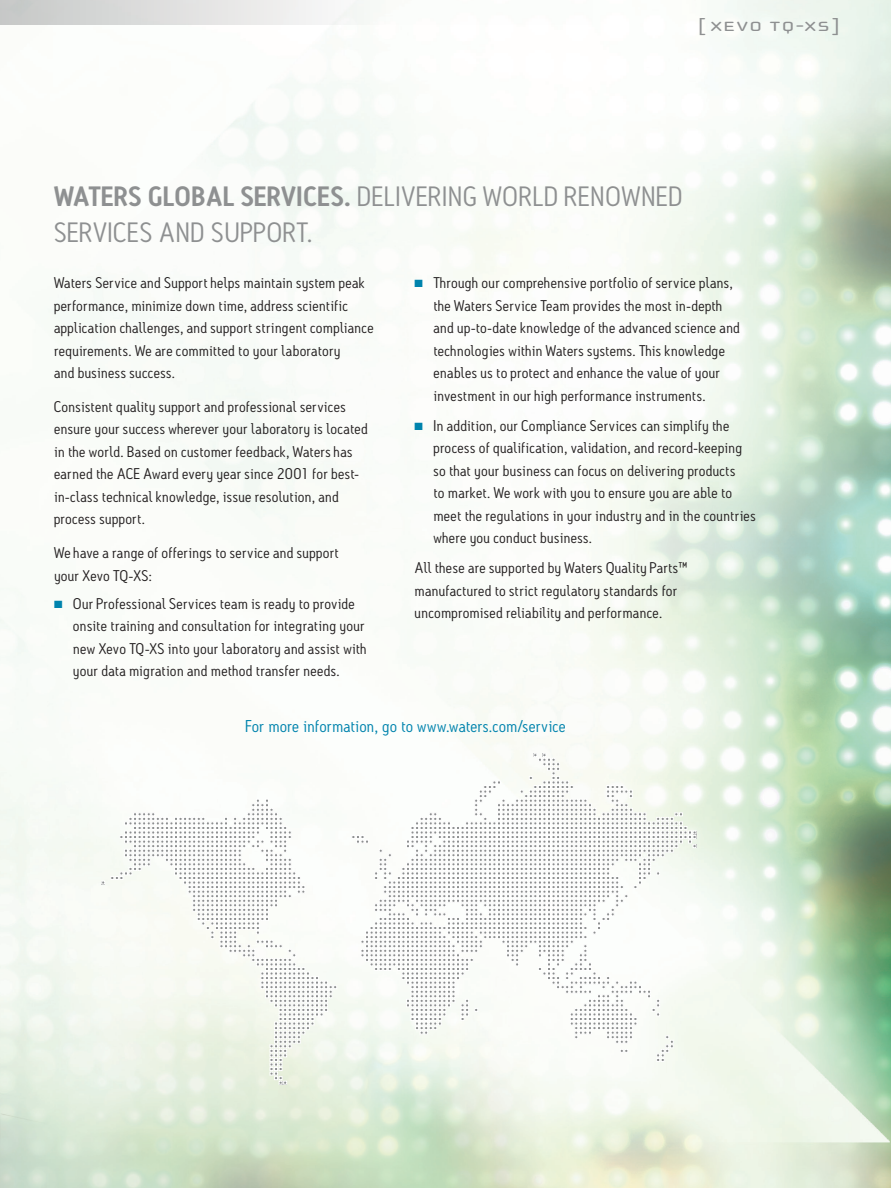
<style>
.page{position:relative;width:891px;height:1188px;background:#fff}
.page>*{position:absolute;margin:0;border:0;box-sizing:border-box;transform-origin:0 0}
.t1{font:27px/36px "Antitled OT";letter-spacing:.04em;color:#8e9091;scale:1.05 1}
.t2{font:19.5px "Cholla Unicase";letter-spacing:.06em;color:#8e9091;scale:1.25 1}
.t3{font:16.5px "Antitled OT";letter-spacing:.01em;color:#0083ad;scale:1.05 1}
.t4{font:15px/22.5px "Antitled OT";letter-spacing:.02em;color:#231f20;scale:1.05 1}
.s1{font-weight:600}
.s2{color:#0083ad}
</style>
<div class="page">
<img style="left:0;top:0;width:891px;height:1188px">
<div style="left:0;top:0;width:593px;height:25px;background:linear-gradient(to right,#cecfce,#fff)"></div>
<svg style="left:352px;top:753px;width:344px;height:309px"></svg>
<svg style="left:111px;top:799px;width:226px;height:285px"></svg>
<h2 class="t2" style="left:698px;top:16px;width:115px">[ XEVO TQ-XS]</h2>
<h1 class="t1" style="left:54px;top:178px;width:600px"><span class="s1">WATERS GLOBAL SERVICES.</span> DELIVERING WORLD RENOWNED<br>SERVICES AND SUPPORT.</h1>
<p class="t4" style="left:54px;top:272px;width:306px">Waters Service and Support helps maintain system peak performance, minimize down time, address scientific application challenges, and support stringent compliance requirements. We are committed to your laboratory<br>and business success.</p>
<p class="t4" style="left:54px;top:395px;width:300px">Consistent quality support and professional services ensure your success wherever your laboratory is located in the world. Based on customer feedback, Waters has earned the ACE Award every year since 2001 for best&shy;in-class technical knowledge, issue resolution, and process support.</p>
<p class="t4" style="left:54px;top:542px;width:273px">We have a range of offerings to service and support your Xevo TQ-XS:</p>
<p class="t4" style="left:73px;top:592px;width:281px;text-indent:-19px"><span class="s2">■</span> Our Professional Services team is ready to provide onsite training and consultation for integrating your new Xevo TQ-XS into your laboratory and assist with your data migration and method transfer needs.</p>
<p class="t4" style="left:433px;top:272px;width:293px;text-indent:-19px"><span class="s2">■</span> Through our comprehensive portfolio of service plans, the Waters Service Team provides the most in-depth and up-to-date knowledge of the advanced science and technologies within Waters systems. This knowledge enables us to protect and enhance the value of your investment in our high performance instruments.</p>
<p class="t4" style="left:433px;top:414px;width:308px;text-indent:-19px"><span class="s2">■</span> In addition, our Compliance Services can simplify the process of qualification, validation, and record-keeping so that your business can focus on delivering products<br>to market. We work with you to ensure you are able to meet the regulations in your industry and in the countries where you conduct business.</p>
<p class="t4" style="left:415px;top:557px;width:261px">All these are supported by Waters Quality Parts™ manufactured to strict regulatory standards for uncompromised reliability and performance.</p>
<p class="t3" style="left:245px;top:716px;width:306px">For more information, go to www.waters.com/service</p>
</div>
